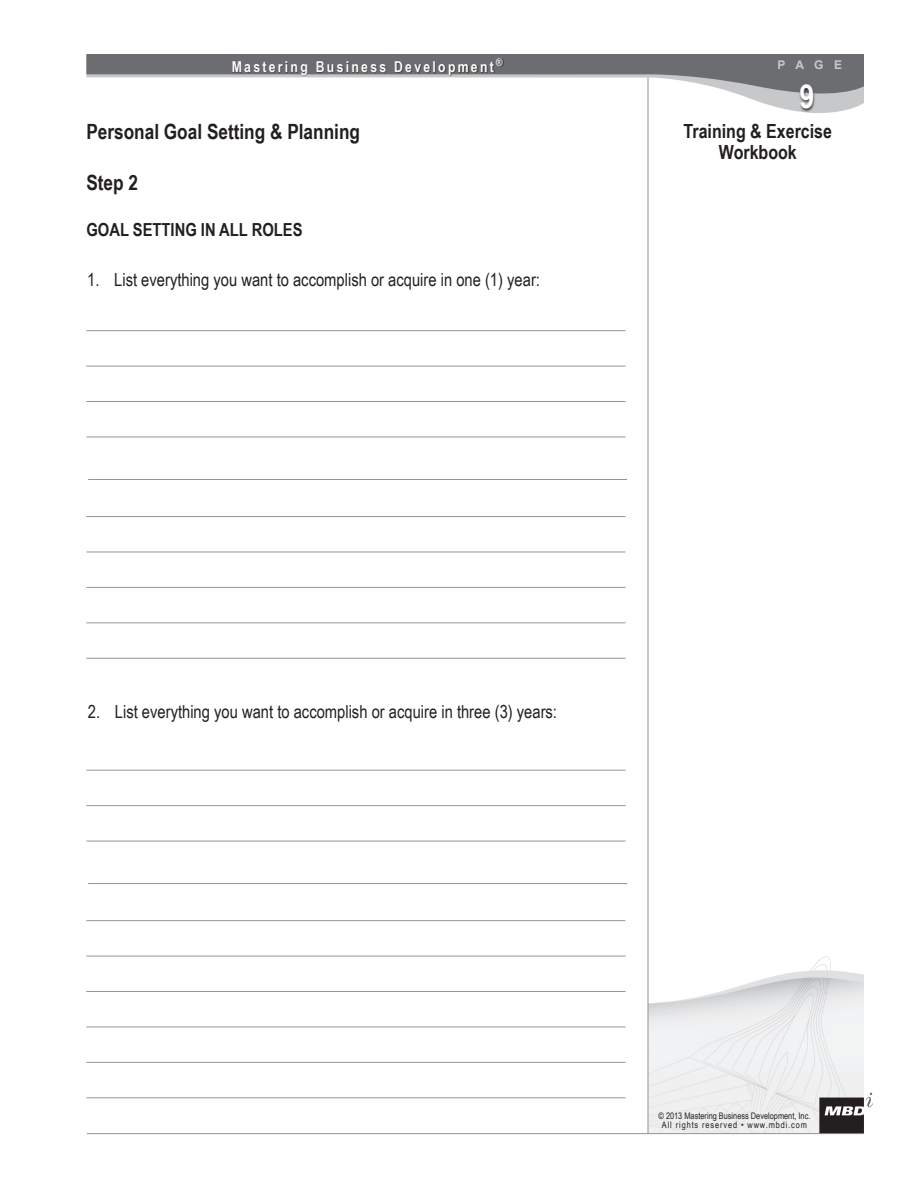
<style>
.page{position:relative;width:918px;height:1188px;background:#fff}
.page>*{position:absolute;margin:0;border:0;box-sizing:border-box;transform-origin:0 0}
.t1{font:700 33px "Arial Narrow";color:#fff}
.t2{font:700 21px "Arial Narrow";color:#231f20}
.t3{font:700 19.5px/20.4px "Arial Narrow";color:#231f20;text-align:center}
.Level_1__-_in_text{font:18px "Arial Narrow";color:#231f20}
.t4{font:700 18px "Arial Narrow";color:#231f20}
.t5{font:700 15px "Arial Narrow";letter-spacing:.15em;color:#fff}
.t6{font:700 12px "Arial";color:#c7c8ca}
.t7{font:9px/9.3px "Arial Narrow";color:#231f20;text-align:center}
</style>
<div class="page">
<img style="left:649px;top:956px;width:215px;height:177px">
<hr style="left:648px;top:75px;width:1px;height:1059px;background:#939598">
<hr style="left:87px;top:1133px;width:777px;height:1px;background:#939598">
<svg style="left:819px;top:1093px;width:54px;height:40px"></svg>
<svg style="left:647px;top:103px;width:217px;height:10px"></svg>
<svg style="left:86px;top:54px;width:778px;height:49px"></svg>
<div style="left:799px;top:85px;width:17px;height:27px;background:#231f20;opacity:.75"></div>
<div style="left:233px;top:58px;width:271px;height:18px;background:#231f20;opacity:.75"></div>
<hr style="left:86px;top:770px;width:539px;height:1px;background:#939598">
<hr style="left:86px;top:805px;width:539px;height:1px;background:#939598">
<hr style="left:86px;top:841px;width:539px;height:1px;background:#939598">
<hr style="left:86px;top:920px;width:539px;height:1px;background:#939598">
<hr style="left:86px;top:956px;width:539px;height:1px;background:#939598">
<hr style="left:86px;top:991px;width:539px;height:1px;background:#939598">
<hr style="left:86px;top:1027px;width:539px;height:1px;background:#939598">
<hr style="left:86px;top:1062px;width:539px;height:1px;background:#939598">
<hr style="left:86px;top:1097px;width:539px;height:1px;background:#939598">
<hr style="left:88px;top:883px;width:539px;height:1px;background:#939598">
<hr style="left:86px;top:330px;width:539px;height:1px;background:#939598">
<hr style="left:86px;top:366px;width:539px;height:1px;background:#939598">
<hr style="left:86px;top:401px;width:539px;height:1px;background:#939598">
<hr style="left:86px;top:437px;width:539px;height:1px;background:#939598">
<hr style="left:86px;top:516px;width:539px;height:1px;background:#939598">
<hr style="left:86px;top:552px;width:539px;height:1px;background:#939598">
<hr style="left:86px;top:587px;width:539px;height:1px;background:#939598">
<hr style="left:86px;top:622px;width:539px;height:1px;background:#939598">
<hr style="left:86px;top:658px;width:539px;height:1px;background:#939598">
<hr style="left:88px;top:479px;width:539px;height:1px;background:#939598">
<p class="t5" style="left:232px;top:55px;width:272px">Mastering Business Development<sup>®</sup></p>
<p class="t2" style="left:86px;top:116px;width:275px">Personal Goal Setting &amp; Planning</p>
<p class="t2" style="left:86px;top:166px;width:53px">Step 2</p>
<p class="t4" style="left:86px;top:216px;width:218px">GOAL SETTING IN ALL ROLES</p>
<p class="Level_1__-_in_text" style="left:87px;top:267px;width:454px">1. List everything you want to accomplish or acquire in one (1) year:</p>
<p class="t6" style="left:778px;top:57px;width:66px">P A G E</p>
<h1 class="t1" style="left:799px;top:72px;width:17px">9</h1>
<p class="t3" style="left:684px;top:120px;width:150px">Training &amp; Exercise<br>Workbook</p>
<p class="Level_1__-_in_text" style="left:88px;top:698px;width:471px">2. List everything you want to accomplish or acquire in three (3) years:</p>
<p class="t7" style="left:659px;top:1110px;width:153px">© 2013 Mastering Business Development, Inc.<br>All rights reserved • www.mbdi.com</p>
</div>
